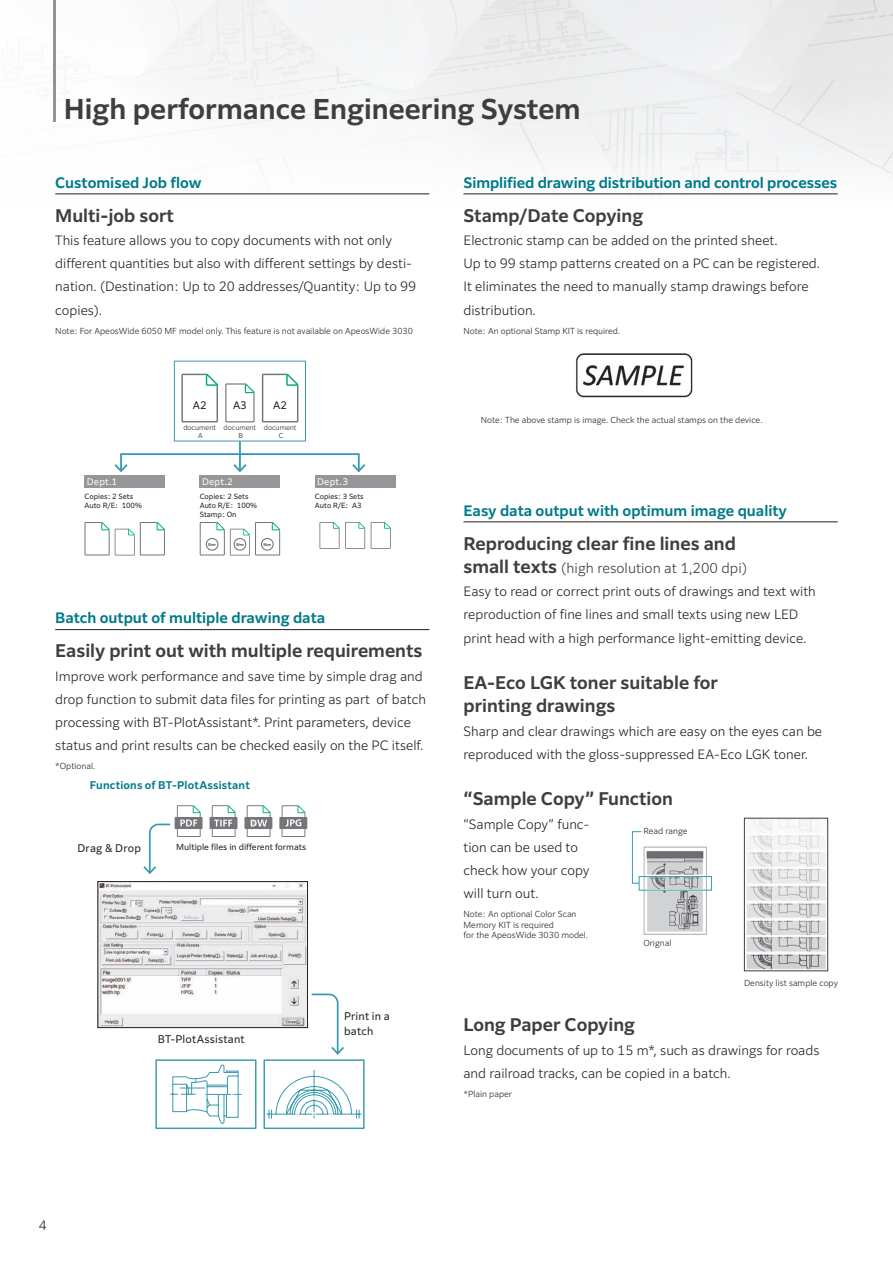
<style>
.page{position:relative;width:893px;height:1263px;background:#fff}
.page>*{position:absolute;margin:0;border:0;box-sizing:border-box;transform-origin:0 0}
.t1{font:600 27px "Clarimo UDPE";color:#3e3d3f}
.t2{font:600 17.25px/23.2px "Clarimo UDPE";color:#3e3d3f}
.t3{font:600 14.25px "Clarimo UDPE";color:#007a89}
.t4{font:300 13.5px "Clarimo UDPE";color:#3e3d3f}
.t5{font:300 12.75px/23.2px "Clarimo UDPE";color:#231f20}
.t6{font:10.5px/15px "Clarimo UDPE";letter-spacing:.015em;color:#231f20}
.t7{font:600 10.5px "Clarimo UDPE";letter-spacing:.02em;color:#007a89}
.t8{font:10.35px "Clarimo UDPE";color:#231f20}
.t9{font:9px "Clarimo UDPE";letter-spacing:.02em;color:#fff}
.t10{font:300 8.25px/10.5px "Clarimo UDPE";color:#231f20}
.t11{font:8.25px "Clarimo UDPE";color:#231f20}
.t12{font:7.05px/9px "Clarimo UDPE";color:#231f20}
.t13{font:300 6.75px/7.5px "Clarimo UDPE";color:#231f20;text-align:center}
.t14{font:600 3.75px "Clarimo UDPE";color:#3e3d3f}
.s1{font-weight:600;font-size:17.25px}
</style>
<div class="page">
<img style="left:55px;top:0;width:838px;height:195px">
<hr style="left:55px;top:194px;width:374px;height:1px;background:#231f20">
<hr style="left:463px;top:194px;width:375px;height:1px;background:#231f20">
<hr style="left:55px;top:629px;width:374px;height:1px;background:#231f20">
<hr style="left:463px;top:522px;width:375px;height:1px;background:#231f20">
<hr style="left:53px;top:0;width:2px;height:122px;background:#95969a">
<img style="left:100px;top:883px;width:206px;height:143px">
<div style="left:98px;top:881px;width:210px;height:147px;border:1px solid #231f20"></div>
<div style="left:263px;top:1059px;width:102px;height:70px;border:1px solid #399aae"></div>
<svg style="left:266px;top:1069px;width:96px;height:50px"></svg>
<div style="left:155px;top:1059px;width:101px;height:70px;border:1px solid #399aae"></div>
<svg style="left:170px;top:1064px;width:72px;height:60px"></svg>
<svg style="left:210px;top:805px;width:27px;height:32px"></svg>
<svg style="left:244px;top:805px;width:28px;height:32px"></svg>
<svg style="left:279px;top:805px;width:28px;height:32px"></svg>
<svg style="left:143px;top:805px;width:60px;height:69px"></svg>
<svg style="left:311px;top:993px;width:33px;height:62px"></svg>
<img style="left:576px;top:353px;width:117px;height:45px">
<img style="left:638px;top:846px;width:74px;height:89px">
<img style="left:746px;top:820px;width:80px;height:149px">
<div style="left:744px;top:818px;width:84px;height:153px;border:1px solid #3e3d3f"></div>
<div style="left:639px;top:876px;width:73px;height:14px;border:1px solid #399aae"></div>
<svg style="left:632px;top:831px;width:10px;height:53px"></svg>
<div style="left:174px;top:361px;width:132px;height:80px;border:1px solid #399aae"></div>
<svg style="left:225px;top:383px;width:30px;height:39px"></svg>
<svg style="left:262px;top:374px;width:36px;height:48px"></svg>
<svg style="left:181px;top:374px;width:37px;height:48px"></svg>
<div style="left:85px;top:475px;width:80px;height:13px;background:#95969a"></div>
<div style="left:315px;top:475px;width:80px;height:13px;background:#95969a"></div>
<div style="left:200px;top:475px;width:80px;height:13px;background:#95969a"></div>
<svg style="left:85px;top:522px;width:80px;height:33px"></svg>
<svg style="left:371px;top:522px;width:20px;height:27px"></svg>
<svg style="left:319px;top:522px;width:46px;height:27px"></svg>
<svg style="left:200px;top:522px;width:80px;height:33px"></svg>
<div style="left:261px;top:538px;width:13px;height:13px;border:1px solid #747679;border-radius:50%"></div>
<div style="left:234px;top:538px;width:12px;height:13px;border:1px solid #747679;border-radius:50%"></div>
<div style="left:206px;top:538px;width:13px;height:13px;border:1px solid #747679;border-radius:50%"></div>
<hr style="left:239px;top:441px;width:2px;height:30px;background:#399aae">
<svg style="left:233px;top:462px;width:14px;height:11px"></svg>
<div style="left:120px;top:453px;width:240px;height:19px;border:2px solid #399aae"></div>
<svg style="left:350px;top:462px;width:16px;height:11px"></svg>
<svg style="left:114px;top:462px;width:16px;height:11px"></svg>
<h1 class="t1" style="left:64px;top:87px;width:518px">High performance Engineering System</h1>
<p class="t3" style="left:55px;top:171px;width:148px">Customised Job flow</p>
<h2 class="t2" style="left:55px;top:202px;width:120px">Multi-job sort</h2>
<p class="t5" style="left:55px;top:227px;width:363px">This feature allows you to copy documents with not only different quantities but also with different settings by desti&shy;nation. (Destination: Up to 20 addresses/Quantity: Up to 99 copies).</p>
<p class="t10" style="left:55px;top:325px;width:359px">Note: For ApeosWide 6050 MF model only. This feature is not available on ApeosWide 3030</p>
<p class="t9" style="left:87px;top:474px;width:32px">Dept.1</p>
<p class="t12" style="left:85px;top:491px;width:59px">Copies: 2 Sets<br>Auto R/E: 100%</p>
<p class="t8" style="left:193px;top:397px;width:15px">A2</p>
<p class="t13" style="left:183px;top:423px;width:34px">document<br>A</p>
<p class="t8" style="left:233px;top:397px;width:15px">A3</p>
<p class="t13" style="left:224px;top:423px;width:34px">document<br>B</p>
<p class="t8" style="left:273px;top:397px;width:15px">A2</p>
<p class="t13" style="left:264px;top:423px;width:34px">document<br>C</p>
<p class="t9" style="left:202px;top:474px;width:32px">Dept.2</p>
<p class="t12" style="left:200px;top:491px;width:59px">Copies: 2 Sets<br>Auto R/E: 100%<br>Stamp: On</p>
<p class="t14" style="left:208px;top:541px;width:9px">Stm</p>
<p class="t14" style="left:236px;top:541px;width:9px">Stm</p>
<p class="t14" style="left:263px;top:541px;width:9px">Stm</p>
<p class="t9" style="left:317px;top:474px;width:32px">Dept.3</p>
<p class="t12" style="left:315px;top:491px;width:50px">Copies: 3 Sets<br>Auto R/E: A3</p>
<p class="t3" style="left:55px;top:606px;width:271px">Batch output of multiple drawing data</p>
<h2 class="t2" style="left:55px;top:638px;width:369px">Easily print out with multiple requirements</h2>
<p class="t5" style="left:55px;top:663px;width:372px">Improve work performance and save time by simple drag and drop function to submit data files for printing as part of batch processing with BT-PlotAssistant*. Print parameters, device status and print results can be checked easily on the PC itself.</p>
<p class="t10" style="left:55px;top:760px;width:41px">*Optional.</p>
<p class="t7" style="left:90px;top:776px;width:161px">Functions of BT-PlotAssistant</p>
<p class="t6" style="left:77px;top:840px;width:65px">Drag &amp; Drop</p>
<p class="t11" style="left:176px;top:840px;width:131px">Multiple files in different formats</p>
<p class="t6" style="left:158px;top:1031px;width:89px">BT-PlotAssistant</p>
<p class="t6" style="left:344px;top:1008px;width:47px">Print in a batch</p>
<p class="t3" style="left:463px;top:171px;width:375px">Simplified drawing distribution and control processes</p>
<h2 class="t2" style="left:463px;top:202px;width:181px">Stamp/Date Copying</h2>
<p class="t5" style="left:463px;top:227px;width:358px">Electronic stamp can be added on the printed sheet.<br>Up to 99 stamp patterns created on a PC can be registered.<br>It eliminates the need to manually stamp drawings before distribution.</p>
<p class="t10" style="left:463px;top:325px;width:158px">Note: An optional Stamp KIT is required.</p>
<p class="t10" style="left:481px;top:414px;width:283px">Note: The above stamp is image. Check the actual stamps on the device.</p>
<p class="t3" style="left:463px;top:499px;width:325px">Easy data output with optimum image quality</p>
<h2 class="t2" style="left:463px;top:530px;width:274px">Reproducing clear fine lines and</h2>
<p class="t4" style="left:463px;top:557px;width:285px"><span class="s1">small texts</span> (high resolution at 1,200 dpi)</p>
<p class="t5" style="left:463px;top:579px;width:354px">Easy to read or correct print outs of drawings and text with reproduction of fine lines and small texts using new LED print head with a high performance light-emitting device.</p>
<h2 class="t2" style="left:463px;top:670px;width:256px">EA-Eco LGK toner suitable for printing drawings</h2>
<p class="t5" style="left:463px;top:718px;width:360px">Sharp and clear drawings which are easy on the eyes can be reproduced with the gloss-suppressed EA-Eco LGK toner.</p>
<h2 class="t2" style="left:463px;top:786px;width:211px">“Sample Copy” Function</h2>
<p class="t5" style="left:463px;top:811px;width:128px">“Sample Copy” func&shy;tion can be used to check how your copy will turn out.</p>
<p class="t10" style="left:463px;top:908px;width:126px">Note: An optional Color Scan<br>Memory KIT is required<br>for the ApeosWide 3030 model.</p>
<p class="t10" style="left:643px;top:825px;width:46px">Read range</p>
<p class="t10" style="left:643px;top:937px;width:30px">Orignal</p>
<p class="t10" style="left:744px;top:977px;width:95px">Density list sample copy</p>
<h2 class="t2" style="left:463px;top:1012px;width:173px">Long Paper Copying</h2>
<p class="t5" style="left:463px;top:1037px;width:357px">Long documents of up to 15 m*, such as drawings for roads and railroad tracks, can be copied in a batch.</p>
<p class="t10" style="left:463px;top:1088px;width:50px">*Plain paper</p>
<p class="t5" style="left:39px;top:1213px;width:10px">4</p>
</div>
